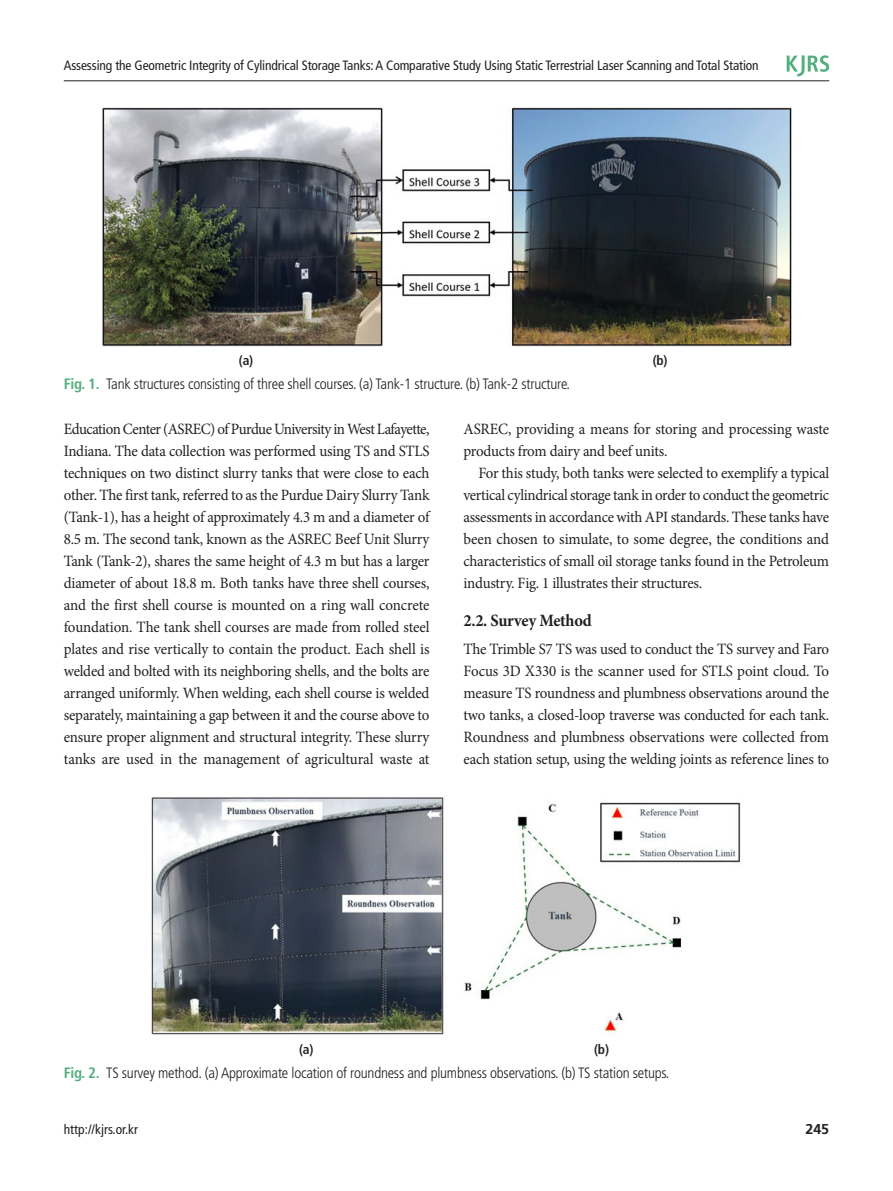
<style>
.page{position:relative;width:893px;height:1191px;background:#fff}
.page>*{position:absolute;margin:0;border:0;box-sizing:border-box;transform-origin:0 0}
.t1{font:700 17.25px "Minion Pro";letter-spacing:-.015em;color:#231f20;scale:.95 1}
.t2{font:15.75px/22px "Minion Pro";letter-spacing:-.015em;color:#231f20;text-align:justify;scale:.95 1}
.t3{font:300 condensed 15px "Frutiger LT Std";letter-spacing:-.015em;color:#231f20}
.t4{font:700 14.25px "Frutiger LT Std";color:#231f20}
.t5{font:condensed 13.5px "Frutiger LT Std";letter-spacing:-.01em;color:#231f20}
.t6{font:700 condensed 13.5px "Frutiger LT Std";color:#231f20}
.s1{font-weight:700;color:#54ae7e}
</style>
<div class="page">
<hr style="left:64px;top:80px;width:765px;height:1px;background:#231f20">
<svg style="left:787px;top:55px;width:42px;height:21px"></svg>
<img style="left:102px;top:106px;width:689px;height:241px">
<img style="left:151px;top:797px;width:590px;height:238px">
<p class="t5" style="left:64px;top:60px;width:696px">Assessing the Geometric Integrity of Cylindrical Storage Tanks:A Comparative Study Using Static Terrestrial Laser Scanning and Total Station</p>
<p class="t6" style="left:239px;top:355px;width:16px">(a)</p>
<p class="t6" style="left:653px;top:355px;width:16px">(b)</p>
<p class="t3" style="left:64px;top:378px;width:508px"><span class="s1">Fig. 1.</span> Tank structures consisting of three shell courses. (a) Tank-1 structure. (b) Tank-2 structure.</p>
<p class="t2" style="left:64px;top:419px;width:386px">Education Center (ASREC) of Purdue University in West Lafayette, Indiana. The data collection was performed using TS and STLS techniques on two distinct slurry tanks that were close to each other. The first tank, referred to as the Purdue Dairy Slurry Tank (Tank-1), has a height of approximately 4.3 m and a diameter of 8.5 m. The second tank, known as the ASREC Beef Unit Slurry Tank (Tank-2), shares the same height of 4.3 m but has a larger diameter of about 18.8 m. Both tanks have three shell courses, and the first shell course is mounted on a ring wall concrete foundation. The tank shell courses are made from rolled steel plates and rise vertically to contain the product. Each shell is welded and bolted with its neighboring shells, and the bolts are arranged uniformly. When welding, each shell course is welded separately, maintaining a gap between it and the course above to ensure proper alignment and structural integrity. These slurry tanks are used in the management of agricultural waste at</p>
<p class="t2" style="left:463px;top:419px;width:386px">ASREC, providing a means for storing and processing waste products from dairy and beef units.</p>
<p class="t2" style="left:463px;top:463px;width:386px;text-indent:15px">For this study, both tanks were selected to exemplify a typical vertical cylindrical storage tank in order to conduct the geometric assessments in accordance with API standards. These tanks have been chosen to simulate, to some degree, the conditions and characteristics of small oil storage tanks found in the Petroleum industry. Fig. 1 illustrates their structures.</p>
<p class="t1" style="left:463px;top:614px;width:137px">2.2. Survey Method</p>
<p class="t2" style="left:463px;top:639px;width:386px">The Trimble S7 TS was used to conduct the TS survey and Faro Focus 3D X330 is the scanner used for STLS point cloud. To measure TS roundness and plumbness observations around the two tanks, a closed-loop traverse was conducted for each tank.<br>Roundness and plumbness observations were collected from each station setup, using the welding joints as reference lines to</p>
<p class="t6" style="left:299px;top:1044px;width:16px">(a)</p>
<p class="t6" style="left:594px;top:1044px;width:16px">(b)</p>
<p class="t3" style="left:64px;top:1066px;width:607px"><span class="s1">Fig. 2.</span> TS survey method. (a) Approximate location of roundness and plumbness observations. (b) TS station setups.</p>
<p class="t5" style="left:64px;top:1123px;width:76px">http://kjrs.or.kr</p>
<p class="t4" style="left:805px;top:1123px;width:25px">245</p>
</div>
